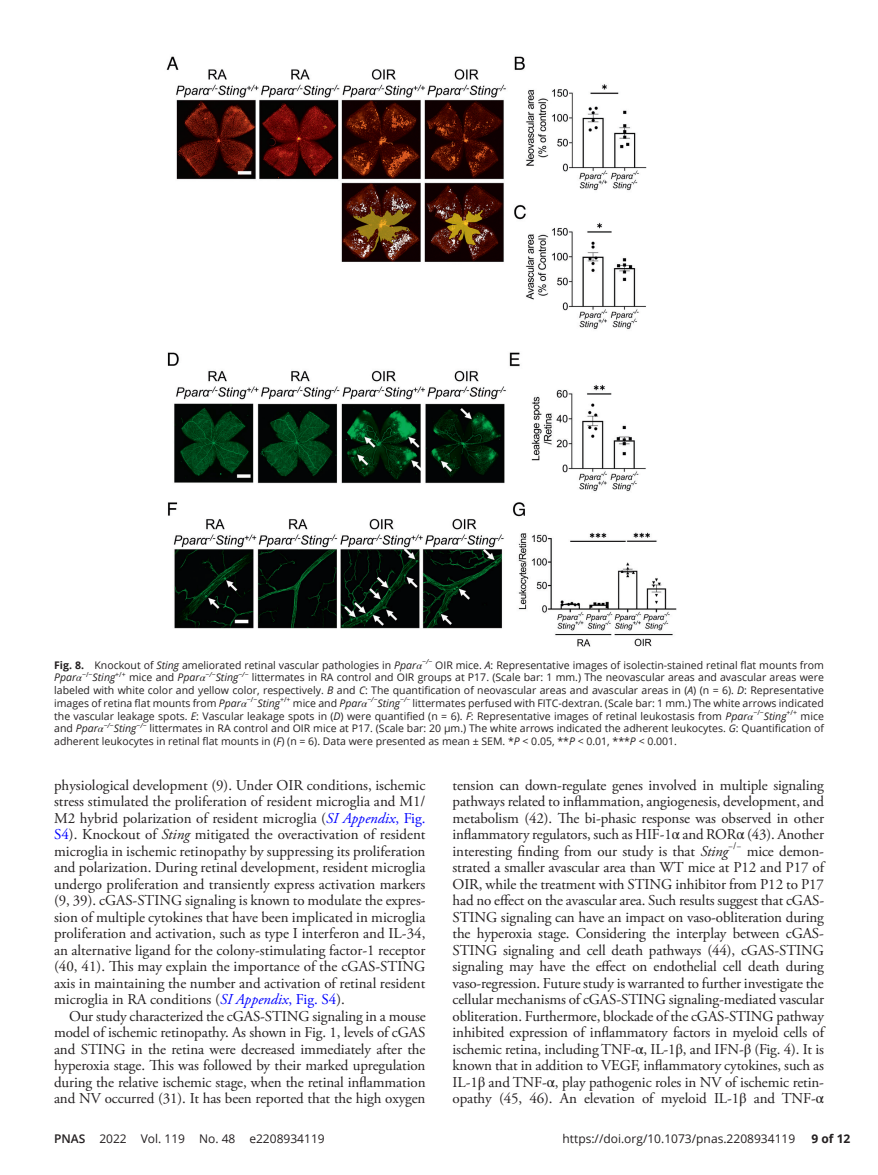
<style>
.page{position:relative;width:878px;height:1175px;background:#fff}
.page>*{position:absolute;margin:0;border:0;box-sizing:border-box;transform-origin:0 0}
.t1{font:15px/16.5px "Adobe Garamond Pro";letter-spacing:-.01em;color:#231f20;text-align:justify}
.t2{font:12px "Open Sans";color:#231f20}
.t3{font:700 12px "Open Sans";color:#231f20}
.t4{font:10.5px/12.8px "Open Sans";color:#231f20}
.t5{font:italic 10.5px "Open Sans";color:#231f20}
.t6{font:10.05px "Adobe Garamond Pro";color:#231f20}
.t7{font:7.05px "Open Sans";color:#231f20}
.t8{font:italic 7.05px "Open Sans";color:#231f20}
.s1{font-weight:700}
.s2{font-style:italic}
.s3{font-family:"STIX";font-style:italic}
.s4{font-family:"STIX"}
.s5{font-style:normal}
.s6{font-style:italic;color:#00f}
.s7{color:#00f}
.s8{font-weight:600}
</style>
<div class="page">
<img style="left:166px;top:56px;width:510px;height:590px">
<p class="t4" style="left:54px;top:658px;width:369px"><span class="s1">Fig. 8.</span> Knockout of <span class="s2">Sting</span> ameliorated retinal vascular pathologies in <span class="s2">Ppar</span><span class="s3">α</span></p>
<p class="t8" style="left:422px;top:656px;width:12px">−/−</p>
<p class="t4" style="left:435px;top:658px;width:390px">OIR mice. <span class="s2">A</span>: Representative images of isolectin-stained retinal flat mounts from</p>
<p class="t5" style="left:54px;top:670px;width:29px">Ppar<span class="s4">α</span></p>
<p class="t7" style="left:82px;top:669px;width:12px">−/−</p>
<p class="t5" style="left:93px;top:670px;width:24px">Sting</p>
<p class="t7" style="left:115px;top:669px;width:12px">+/+</p>
<p class="t4" style="left:129px;top:671px;width:78px">mice and <span class="s2">Ppar</span><span class="s3">α</span></p>
<p class="t5" style="left:215px;top:670px;width:24px">Sting</p>
<p class="t8" style="left:238px;top:669px;width:12px">−/−</p>
<p class="t4" style="left:54px;top:671px;width:771px;text-align:justify;text-indent:197px">littermates in RA control and OIR groups at P17. (Scale bar: 1 mm.) The neovascular areas and avascular areas were labeled with white color and yellow color, respectively. <span class="s2">B</span> and <span class="s2">C</span>: The quantification of neovascular areas and avascular areas in (<span class="s2">A</span>) (n = 6). <span class="s2">D</span>: Representative images of retina flat mounts from <span class="s2">Ppar</span><span class="s3">α</span></p>
<p class="t7" style="left:247px;top:694px;width:12px">−/−</p>
<p class="t5" style="left:257px;top:696px;width:24px">Sting</p>
<p class="t7" style="left:280px;top:694px;width:12px">+/+</p>
<p class="t4" style="left:293px;top:696px;width:76px">mice and <span class="s2">Ppar</span><span class="s3">α</span></p>
<p class="t8" style="left:367px;top:694px;width:12px">−/−</p>
<p class="t5" style="left:377px;top:696px;width:24px">Sting</p>
<p class="t8" style="left:400px;top:694px;width:12px">−/−</p>
<p class="t4" style="left:54px;top:696px;width:771px;text-indent:358px">littermates perfused with FITC-dextran. (Scale bar: 1 mm.) The white arrows indicated the vascular leakage spots. <span class="s2">E</span>: Vascular leakage spots in (<span class="s2">D</span>) were quantified (n = 6). <span class="s2">F</span>: Representative images of retinal leukostasis from <span class="s2">Ppar</span><span class="s3">α</span></p>
<p class="t7" style="left:753px;top:707px;width:12px">−/−</p>
<p class="t5" style="left:763px;top:708px;width:24px">Sting</p>
<p class="t7" style="left:786px;top:707px;width:12px">+/+</p>
<p class="t4" style="left:800px;top:709px;width:25px">mice</p>
<p class="t4" style="left:54px;top:722px;width:771px;text-indent:95px">littermates in RA control and OIR mice at P17. (Scale bar: 20 µm.) The white arrows indicated the adherent leukocytes. <span class="s2">G</span>: Quantification of adherent leukocytes in retinal flat mounts in (<span class="s2">F</span>) (n = 6). Data were presented as mean ± SEM. *<span class="s2">P</span> &lt; 0.05, **<span class="s2">P</span> &lt; 0.01, ***<span class="s2">P</span> &lt; 0.001.</p>
<p class="t5" style="left:54px;top:721px;width:51px"><span class="s5">and</span> Ppar<span class="s4">α</span></p>
<p class="t5" style="left:114px;top:721px;width:24px">Sting</p>
<p class="t1" style="left:54px;top:777px;width:373px">physiological development (9). Under OIR conditions, ischemic stress stimulated the proliferation of resident microglia and M1/ M2 hybrid polarization of resident microglia (<span class="s6">SI Appendix</span><span class="s7">, Fig.<br>S4</span>). Knockout of <span class="s2">Sting</span> mitigated the overactivation of resident microglia in ischemic retinopathy by suppressing its proliferation and polarization. During retinal development, resident microglia undergo proliferation and transiently express activation markers (9, 39). cGAS-STING signaling is known to modulate the expres&shy;sion of multiple cytokines that have been implicated in microglia proliferation and activation, such as type I interferon and IL-34, an alternative ligand for the colony-stimulating factor-1 receptor (40, 41). This may explain the importance of the cGAS-STING axis in maintaining the number and activation of retinal resident microglia in RA conditions (<span class="s6">SI Appendix</span><span class="s7">, Fig. S4</span>).</p>
<p class="t1" style="left:54px;top:1008px;width:373px;text-indent:15px">Our study characterized the cGAS-STING signaling in a mouse model of ischemic retinopathy. As shown in Fig. 1, levels of cGAS and STING in the retina were decreased immediately after the hyperoxia stage. This was followed by their marked upregulation during the relative ischemic stage, when the retinal inflammation and NV occurred (31). It has been reported that the high oxygen</p>
<p class="t1" style="left:452px;top:777px;width:373px">tension can down-regulate genes involved in multiple signaling pathways related to inflammation, angiogenesis, development, and metabolism (42). The bi-phasic response was observed in other inflammatory regulators, such as HIF-1<span class="s4">α</span> and ROR<span class="s4">α</span> (43). Another interesting finding from our study is that <span class="s2">Sting</span></p>
<p class="t6" style="left:728px;top:839px;width:15px">−/−</p>
<p class="t1" style="left:452px;top:843px;width:373px;text-indent:294px">mice demon&shy;strated a smaller avascular area than WT mice at P12 and P17 of OIR, while the treatment with STING inhibitor from P12 to P17 had no effect on the avascular area. Such results suggest that cGAS-STING signaling can have an impact on vaso-obliteration during the hyperoxia stage. Considering the interplay between cGAS-STING signaling and cell death pathways (44), cGAS-STING signaling may have the effect on endothelial cell death during vaso-regression. Future study is warranted to further investigate the cellular mechanisms of cGAS-STING signaling-mediated vascular obliteration. Furthermore, blockade of the cGAS-STING pathway inhibited expression of inflammatory factors in myeloid cells of ischemic retina, including TNF-<span class="s4">α</span>, IL-1<span class="s4">β</span>, and IFN-<span class="s4">β</span> (Fig. 4). It is known that in addition to VEGF, inflammatory cytokines, such as IL-1<span class="s4">β</span> and TNF-<span class="s4">α</span>, play pathogenic roles in NV of ischemic retin&shy;opathy (45, 46). An elevation of myeloid IL-1<span class="s4">β</span> and TNF-<span class="s4">α</span></p>
<p class="t2" style="left:54px;top:1130px;width:272px"><span class="s8">PNAS</span> 2022 Vol. 119 No. 48 e2208934119</p>
<p class="t2" style="left:562px;top:1130px;width:234px">https://doi.org/10.1073/pnas.2208934119</p>
<p class="t3" style="left:811px;top:1130px;width:40px">9 of 12</p>
</div>
